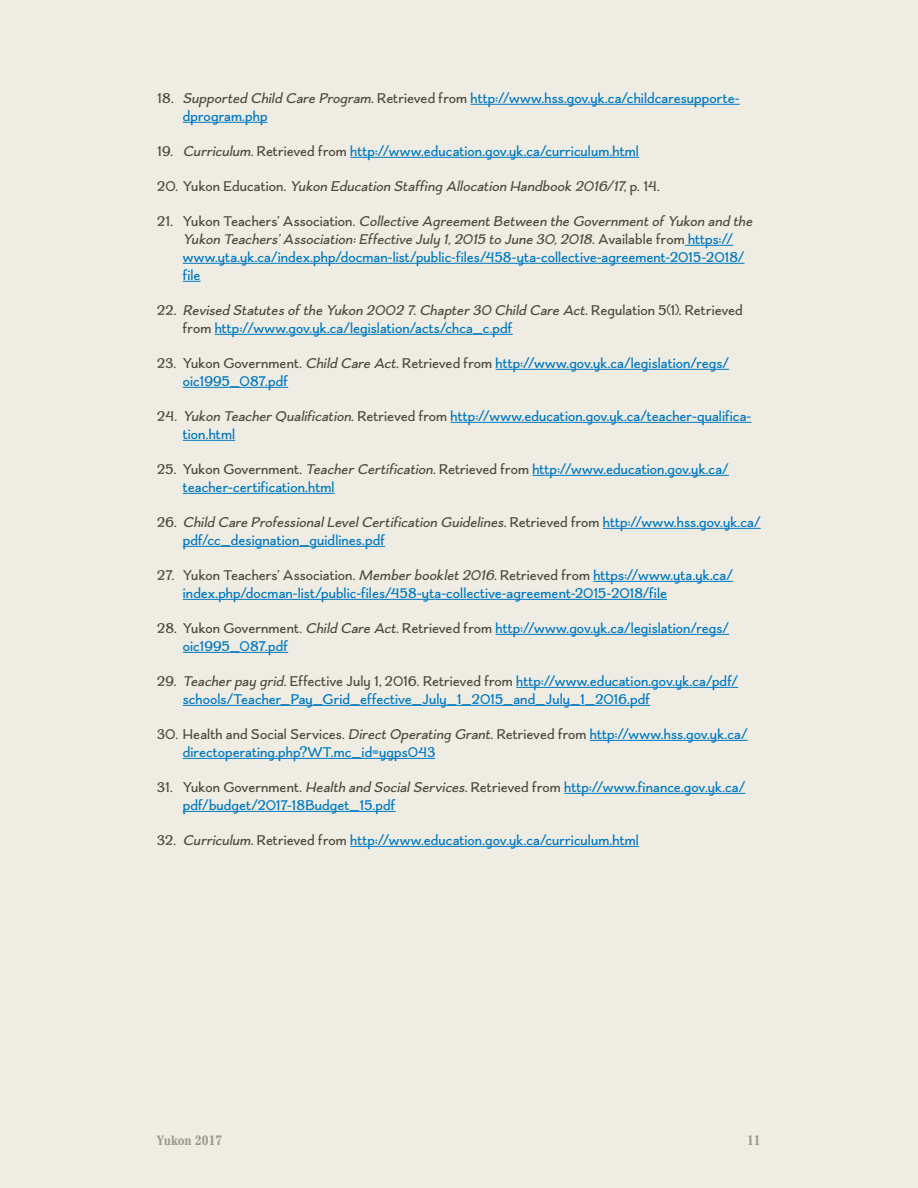
<style>
.page{position:relative;width:918px;height:1188px;background:#efece4}
.page>*{position:absolute;margin:0;border:0;box-sizing:border-box;transform-origin:0 0}
.t1{font:15px/18px "Boucherie Flared";letter-spacing:.005em;color:#0079c2}
.t2{font:italic 15px/18px "Boucherie Flared";color:#504c40}
.t3{font:700 condensed 13.5px "Cheltenham Std";color:#9c998f}
.s1{color:#504c40}
.s2{font-style:italic;color:#504c40}
.s3{font-style:normal}
.s4{font-style:normal;color:#0079c2}
</style>
<div class="page">
<hr style="left:471px;top:104px;width:269px;height:1px;background:#0079c2">
<hr style="left:183px;top:122px;width:85px;height:1px;background:#0079c2">
<hr style="left:350px;top:157px;width:289px;height:1px;background:#0079c2">
<hr style="left:685px;top:245px;width:48px;height:1px;background:#0079c2">
<hr style="left:183px;top:263px;width:562px;height:1px;background:#0079c2">
<svg style="left:183px;top:281px;width:18px;height:1px"></svg>
<hr style="left:215px;top:334px;width:298px;height:1px;background:#0079c2">
<hr style="left:496px;top:369px;width:233px;height:1px;background:#0079c2">
<hr style="left:183px;top:387px;width:105px;height:1px;background:#0079c2">
<hr style="left:451px;top:422px;width:300px;height:1px;background:#0079c2">
<hr style="left:183px;top:440px;width:52px;height:1px;background:#0079c2">
<hr style="left:532px;top:475px;width:197px;height:1px;background:#0079c2">
<hr style="left:183px;top:493px;width:152px;height:1px;background:#0079c2">
<hr style="left:603px;top:528px;width:158px;height:1px;background:#0079c2">
<hr style="left:183px;top:546px;width:202px;height:1px;background:#0079c2">
<hr style="left:593px;top:581px;width:140px;height:1px;background:#0079c2">
<hr style="left:183px;top:599px;width:484px;height:1px;background:#0079c2">
<hr style="left:496px;top:634px;width:233px;height:1px;background:#0079c2">
<hr style="left:183px;top:652px;width:105px;height:1px;background:#0079c2">
<hr style="left:516px;top:687px;width:222px;height:1px;background:#0079c2">
<hr style="left:183px;top:705px;width:467px;height:1px;background:#0079c2">
<hr style="left:590px;top:740px;width:158px;height:1px;background:#0079c2">
<hr style="left:183px;top:758px;width:252px;height:1px;background:#0079c2">
<hr style="left:564px;top:793px;width:181px;height:1px;background:#0079c2">
<hr style="left:183px;top:811px;width:213px;height:1px;background:#0079c2">
<hr style="left:350px;top:846px;width:289px;height:1px;background:#0079c2">
<p class="t1" style="left:183px;top:89px;width:558px;text-indent:-26px"><span class="s1">18.</span> <span class="s2">Supported Child Care Program.</span><span class="s1">Retrieved from</span> http://www.hss.gov.yk.ca/childcaresupporte&shy;dprogram.php</p>
<p class="t1" style="left:157px;top:142px;width:483px"><span class="s1">19.</span> <span class="s2">Curriculum.</span><span class="s1">Retrieved from</span> http://www.education.gov.yk.ca/curriculum.html</p>
<p class="t2" style="left:157px;top:177px;width:504px"><span class="s3">2 0 . Yu k o n E d u c a t i o n .</span> Yukon Education Staffing Allocation Handbook 2016/17<span class="s3">, p . 1 4 .</span></p>
<p class="t2" style="left:183px;top:212px;width:574px;text-indent:-25px"><span class="s3">2 1 . Yu ko n Te a c h e r s’ A s s o c i a t i o n .</span> Collective AgreementBetween the GovernmentofYukon and the Yukon Teachers’Association:Effective July 1,2015 to June 30,2018.<span class="s3">Av a i l a b l e f r o m</span> <span class="s4">h t t p s : // www.yta.yk.ca/index.php/docman-list/public-files/458-yta-collective-agreement-2015-2018/ file</span></p>
<p class="t2" style="left:183px;top:301px;width:562px;text-indent:-26px"><span class="s3">2 2 .</span> Revised Statutes ofthe Yukon 2002 7.Chapter30 Child Care Act.<span class="s3">R e g u l a t i o n 5 (1 ). R e t r i e v e d from</span> <span class="s4">http://www.gov.yk.ca/legislation/acts/chca_c.pdf</span></p>
<p class="t1" style="left:183px;top:354px;width:548px;text-indent:-26px"><span class="s1">23. Yukon Government.</span> <span class="s2">Child Care Act.</span><span class="s1">Retrieved from</span> http://www.gov.yk.ca/legislation/regs/ oic1995_087.pdf</p>
<p class="t1" style="left:183px;top:407px;width:570px;text-indent:-26px"><span class="s1">24.</span> <span class="s2">Yukon TeacherQualification.</span><span class="s1">Retrieved from</span> http://www.education.gov.yk.ca/teacher-qualifica&shy;tion.html</p>
<p class="t1" style="left:183px;top:460px;width:548px;text-indent:-26px"><span class="s1">25. Yukon Government.</span> <span class="s2">TeacherCertification.</span><span class="s1">Retrieved from</span> http://www.education.gov.yk.ca/ teacher-certification.html</p>
<p class="t1" style="left:183px;top:513px;width:579px;text-indent:-26px"><span class="s1">2 6 .</span> <span class="s2">Child Care ProfessionalLevelCertification Guidelines.</span><span class="s1">R e t r i eve d f ro m</span> h tt p ://w w w. h s s . g ov. y k . c a / pdf/cc_designation_guidlines.pdf</p>
<p class="t1" style="left:183px;top:566px;width:552px;text-indent:-26px"><span class="s1">27. Yukon Teachers’ Association.</span> <span class="s2">Memberbooklet2016.</span><span class="s1">Retrieved from</span> https://www.yta.yk.ca/ index.php/docman-list/public-files/458-yta-collective-agreement-2015-2018/file</p>
<p class="t1" style="left:183px;top:619px;width:548px;text-indent:-26px"><span class="s1">28. Yukon Government.</span> <span class="s2">Child Care Act.</span><span class="s1">Retrieved from</span> http://www.gov.yk.ca/legislation/regs/ oic1995_087.pdf</p>
<p class="t1" style="left:183px;top:672px;width:557px;text-indent:-26px"><span class="s1">29.</span> <span class="s2">Teacherpay grid.</span><span class="s1">Effective July 1, 2016. Retrieved from</span> http://www.education.gov.yk.ca/pdf/ schools/Teacher_Pay_Grid_effective_July_1_2015_and_July_1_2016.pdf</p>
<p class="t1" style="left:183px;top:725px;width:566px;text-indent:-26px"><span class="s1">30. Health and Social Services.</span> <span class="s2">DirectOperating Grant</span><span class="s1">. Retrieved from</span> http://www.hss.gov.yk.ca/ directoperating.php?WT.mc_id=ygps043</p>
<p class="t1" style="left:183px;top:778px;width:564px;text-indent:-26px"><span class="s1">31. Yukon Government.</span> <span class="s2">Health and SocialServices.</span><span class="s1">Retrieved from</span> http://www.finance.gov.yk.ca/ pdf/budget/2017-18Budget_15.pdf</p>
<p class="t1" style="left:157px;top:831px;width:483px"><span class="s1">32.</span> <span class="s2">Curriculum.</span><span class="s1">Retrieved from</span> http://www.education.gov.yk.ca/curriculum.html</p>
<p class="t3" style="left:157px;top:1132px;width:66px">Yukon 2017</p>
<p class="t3" style="left:747px;top:1132px;width:15px">11</p>
</div>
